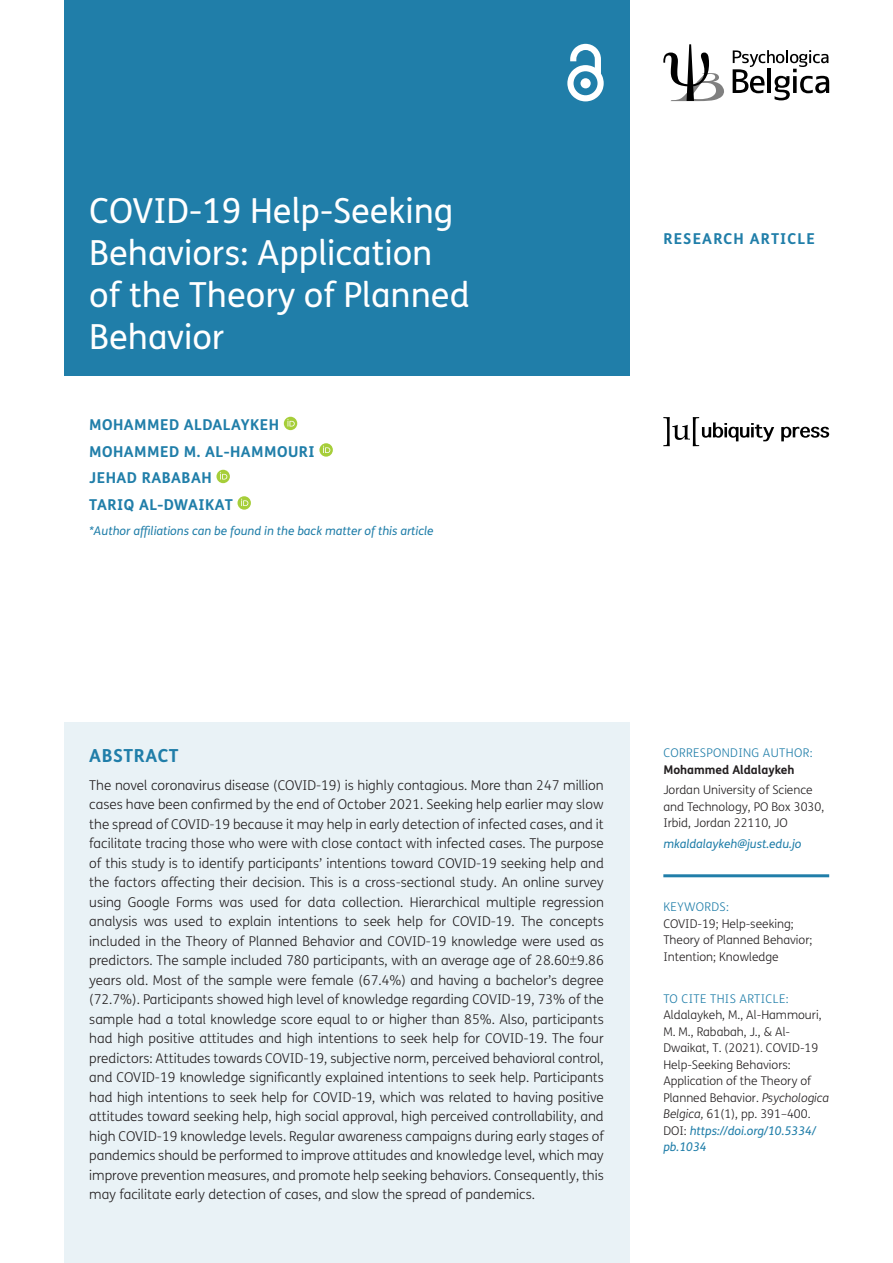
<style>
.page{position:relative;width:893px;height:1263px;background:#fff}
.page>*{position:absolute;margin:0;border:0;box-sizing:border-box;transform-origin:0 0}
.Article_Title{font:34.5px/42px "FS Me";color:#fff}
.Abstract_Heading{font:700 18px "FS Me";letter-spacing:.03em;color:#207ea9}
.Cover_Authors{font:700 15px "FS Me";letter-spacing:.03em;color:#207ea9}
.Cover_Authors-2{font:700 15px "FS Me";letter-spacing:.075em;color:#207ea9}
.Abstract_Copy{font:300 13.5px/19.5px "FS Me";color:#231f20;text-align:justify}
.t1{font:300 12px/16.5px "FS Me";color:#231f20}
.t2{font:italic 12px "FS Me";color:#207ea9}
.t3{font:300 12px "FS Me";letter-spacing:.03em;color:#207ea9}
.t4{font:700 12px "FS Me";color:#231f20}
.s1{font-style:italic}
.s2{font-weight:400;font-style:italic;color:#207ea9}
</style>
<div class="page">
<div style="left:64px;top:0;width:565px;height:376px;background:#207ea9"></div>
<svg style="left:567px;top:44px;width:37px;height:57px"></svg>
<svg style="left:781px;top:427px;width:48px;height:14px"></svg>
<svg style="left:663px;top:417px;width:111px;height:29px"></svg>
<svg style="left:663px;top:44px;width:61px;height:57px"></svg>
<svg style="left:733px;top:50px;width:96px;height:50px"></svg>
<div style="left:64px;top:723px;width:565px;height:540px;background:#e9f2f6"></div>
<hr style="left:663px;top:874px;width:166px;height:3px;background:#207ea9">
<svg style="left:284px;top:417px;width:13px;height:13px"></svg>
<svg style="left:287px;top:419px;width:8px;height:7px"></svg>
<svg style="left:319px;top:443px;width:14px;height:14px"></svg>
<svg style="left:323px;top:446px;width:7px;height:7px"></svg>
<svg style="left:216px;top:470px;width:14px;height:13px"></svg>
<svg style="left:220px;top:472px;width:7px;height:7px"></svg>
<svg style="left:238px;top:496px;width:13px;height:14px"></svg>
<svg style="left:241px;top:499px;width:7px;height:7px"></svg>
<p class="Article_Title" style="left:89px;top:190px;width:382px">COVID-19 Help-Seeking<br>Behaviors: Application of the Theory of Planned<br>Behavior</p>
<p class="Cover_Authors" style="left:89px;top:415px;width:191px">MOHAMMED ALDALAYKEH</p>
<p class="Cover_Authors" style="left:89px;top:442px;width:227px">MOHAMMED M. AL-HAMMOURI</p>
<p class="Cover_Authors" style="left:89px;top:468px;width:124px">JEHAD RABABAH</p>
<p class="Cover_Authors" style="left:89px;top:495px;width:145px">TARIQ AL-DWAIKAT</p>
<p class="t2" style="left:89px;top:523px;width:346px">*Author affiliations can be found in the back matter of this article</p>
<p class="Cover_Authors-2" style="left:663px;top:230px;width:153px">RESEARCH ARTICLE</p>
<p class="Abstract_Heading" style="left:89px;top:744px;width:91px">ABSTRACT</p>
<p class="Abstract_Copy" style="left:89px;top:776px;width:516px">The novel coronavirus disease (COVID-19) is highly contagious. More than 247 million cases have been confirmed by the end of October 2021. Seeking help earlier may slow the spread of COVID-19 because it may help in early detection of infected cases, and it facilitate tracing those who were with close contact with infected cases. The purpose of this study is to identify participants’ intentions toward COVID-19 seeking help and the factors affecting their decision. This is a cross-sectional study. An online survey using Google Forms was used for data collection. Hierarchical multiple regression analysis was used to explain intentions to seek help for COVID-19. The concepts included in the Theory of Planned Behavior and COVID-19 knowledge were used as predictors. The sample included 780 participants, with an average age of 28.60±9.86 years old. Most of the sample were female (67.4%) and having a bachelor’s degree (72.7%). Participants showed high level of knowledge regarding COVID-19, 73% of the sample had a total knowledge score equal to or higher than 85%. Also, participants had high positive attitudes and high intentions to seek help for COVID-19. The four predictors: Attitudes towards COVID-19, subjective norm, perceived behavioral control, and COVID-19 knowledge significantly explained intentions to seek help. Participants had high intentions to seek help for COVID-19, which was related to having positive attitudes toward seeking help, high social approval, high perceived controllability, and high COVID-19 knowledge levels. Regular awareness campaigns during early stages of pandemics should be performed to improve attitudes and knowledge level, which may improve prevention measures, and promote help seeking behaviors. Consequently, this may facilitate early detection of cases, and slow the spread of pandemics.</p>
<p class="t3" style="left:663px;top:746px;width:151px">CORRESPONDING AUTHOR:</p>
<p class="t4" style="left:663px;top:762px;width:133px">Mohammed Aldalaykeh</p>
<p class="t1" style="left:663px;top:782px;width:162px">Jordan University of Science and Technology, PO Box 3030,<br>Irbid, Jordan 22110, JO</p>
<p class="t2" style="left:663px;top:837px;width:140px">mkaldalaykeh@just.edu.jo</p>
<p class="t3" style="left:663px;top:900px;width:67px">KEYWORDS:</p>
<p class="t1" style="left:663px;top:916px;width:151px">COVID-19; Help-seeking;<br>Theory of Planned Behavior;<br>Intention; Knowledge</p>
<p class="t3" style="left:663px;top:992px;width:127px">TO CITE THIS ARTICLE:</p>
<p class="t1" style="left:663px;top:1007px;width:167px">Aldalaykeh, M., Al-Hammouri,<br>M. M., Rababah, J., &amp; Al-<br>Dwaikat, T. (2021). COVID-19<br>Help-Seeking Behaviors:<br>Application of the Theory of<br>Planned Behavior. <span class="s1">Psychologica<br>Belgica,</span> 61(1), pp. 391–400.<br>DOI: <span class="s2">https://doi.org/10.5334/ pb.1034</span></p>
</div>
